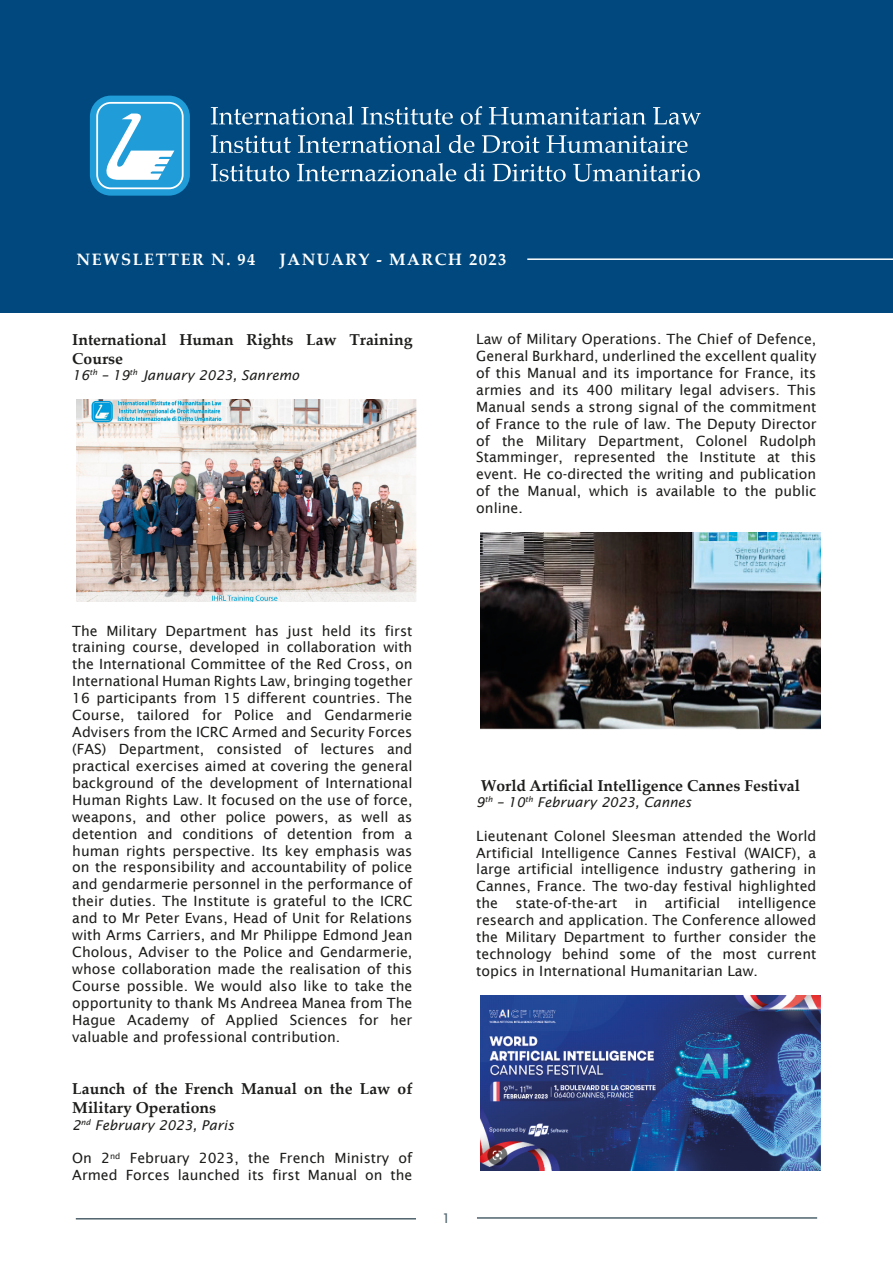
<style>
.page{position:relative;width:893px;height:1263px;background:#fff}
.page>*{position:absolute;margin:0;border:0;box-sizing:border-box;transform-origin:0 0}
.t1{font:700 16.5px "Palatino Linotype";letter-spacing:.09em;color:#fff}
.t2{font:700 15.75px/18.9px "Palatino Linotype";color:#1d1d1b}
.t3{font:14.1px/17px "Lucida Sans";color:#1d1d1b;text-align:justify}
.t4{font:italic 13.5px "Lucida Sans";color:#1d1d1b}
.t5{font:13.5px "Lucida Sans";color:#4f636d}
</style>
<div class="page">
<img style="left:480px;top:533px;width:341px;height:196px">
<img style="left:480px;top:996px;width:341px;height:175px">
<hr style="left:76px;top:1218px;width:340px;height:1px;background:#4f636d">
<hr style="left:477px;top:1217px;width:340px;height:2px;background:#4f636d">
<img style="left:77px;top:399px;width:340px;height:203px">
<div style="left:0;top:0;width:893px;height:313px;background:#00487d"></div>
<svg style="left:90px;top:96px;width:100px;height:100px;background:#53b0dd"></svg>
<svg style="left:211px;top:106px;width:143px;height:19px"></svg>
<svg style="left:361px;top:107px;width:92px;height:18px"></svg>
<svg style="left:461px;top:106px;width:21px;height:19px"></svg>
<svg style="left:489px;top:107px;width:157px;height:18px"></svg>
<svg style="left:653px;top:107px;width:48px;height:18px"></svg>
<svg style="left:211px;top:135px;width:80px;height:18px"></svg>
<svg style="left:298px;top:134px;width:143px;height:19px"></svg>
<svg style="left:449px;top:135px;width:25px;height:18px"></svg>
<svg style="left:482px;top:135px;width:57px;height:18px"></svg>
<svg style="left:547px;top:135px;width:141px;height:18px"></svg>
<svg style="left:211px;top:164px;width:78px;height:18px"></svg>
<svg style="left:297px;top:163px;width:159px;height:19px"></svg>
<svg style="left:464px;top:163px;width:21px;height:18px"></svg>
<svg style="left:493px;top:164px;width:73px;height:18px"></svg>
<svg style="left:573px;top:164px;width:127px;height:18px"></svg>
<hr style="left:527px;top:258px;width:366px;height:2px;background:#fff">
<p class="t1" style="left:77px;top:248px;width:181px">NEWSLETTER N. 94</p>
<p class="t1" style="left:279px;top:248px;width:228px">JANUARY - MARCH 2023</p>
<p class="t2" style="left:72px;top:329px;width:342px">International Human Rights Law Training<br>Course</p>
<p class="t4" style="left:72px;top:367px;width:228px">16<sup>th</sup> – 19<sup>th</sup> January 2023, Sanremo</p>
<p class="t3" style="left:476px;top:330px;width:342px">Law of Military Operations. The Chief of Defence, General Burkhard, underlined the excellent quality of this Manual and its importance for France, its armies and its 400 military legal advisers. This Manual sends a strong signal of the commitment of France to the rule of law. The Deputy Director of the Military Department, Colonel Rudolph Stamminger, represented the Institute at this event. He co-directed the writing and publication of the Manual, which is available to the public online.</p>
<p class="t3" style="left:72px;top:622px;width:342px">The Military Department has just held its first training course, developed in collaboration with the International Committee of the Red Cross, on International Human Rights Law, bringing together 16 participants from 15 different countries. The Course, tailored for Police and Gendarmerie Advisers from the ICRC Armed and Security Forces (FAS) Department, consisted of lectures and practical exercises aimed at covering the general background of the development of International Human Rights Law. It focused on the use of force, weapons, and other police powers, as well as detention and conditions of detention from a human rights perspective. Its key emphasis was on the responsibility and accountability of police and gendarmerie personnel in the performance of their duties. The Institute is grateful to the ICRC and to Mr Peter Evans, Head of Unit for Relations with Arms Carriers, and Mr Philippe Edmond Jean Cholous, Adviser to the Police and Gendarmerie, whose collaboration made the realisation of this Course possible. We would also like to take the opportunity to thank Ms Andreea Manea from The Hague Academy of Applied Sciences for her valuable and professional contribution.</p>
<p class="t2" style="left:72px;top:1079px;width:342px">Launch of the French Manual on the Law of<br>Military Operations</p>
<p class="t4" style="left:72px;top:1117px;width:163px">2<sup>nd</sup> February 2023, Paris</p>
<p class="t3" style="left:72px;top:1150px;width:342px">On 2<sup>nd</sup> February 2023, the French Ministry of<br>Armed Forces launched its first Manual on the</p>
<p class="t2" style="left:481px;top:775px;width:321px">World Artificial Intelligence Cannes Festival</p>
<p class="t4" style="left:476px;top:794px;width:217px">9<sup>th</sup> – 10<sup>th</sup> February 2023, Cannes</p>
<p class="t3" style="left:476px;top:827px;width:342px">Lieutenant Colonel Sleesman attended the World Artificial Intelligence Cannes Festival (WAICF), a large artificial intelligence industry gathering in Cannes, France. The two-day festival highlighted the state-of-the-art in artificial intelligence research and application. The Conference allowed the Military Department to further consider the technology behind some of the most current topics in International Humanitarian Law.</p>
<p class="t5" style="left:442px;top:1211px;width:10px">1</p>
</div>
